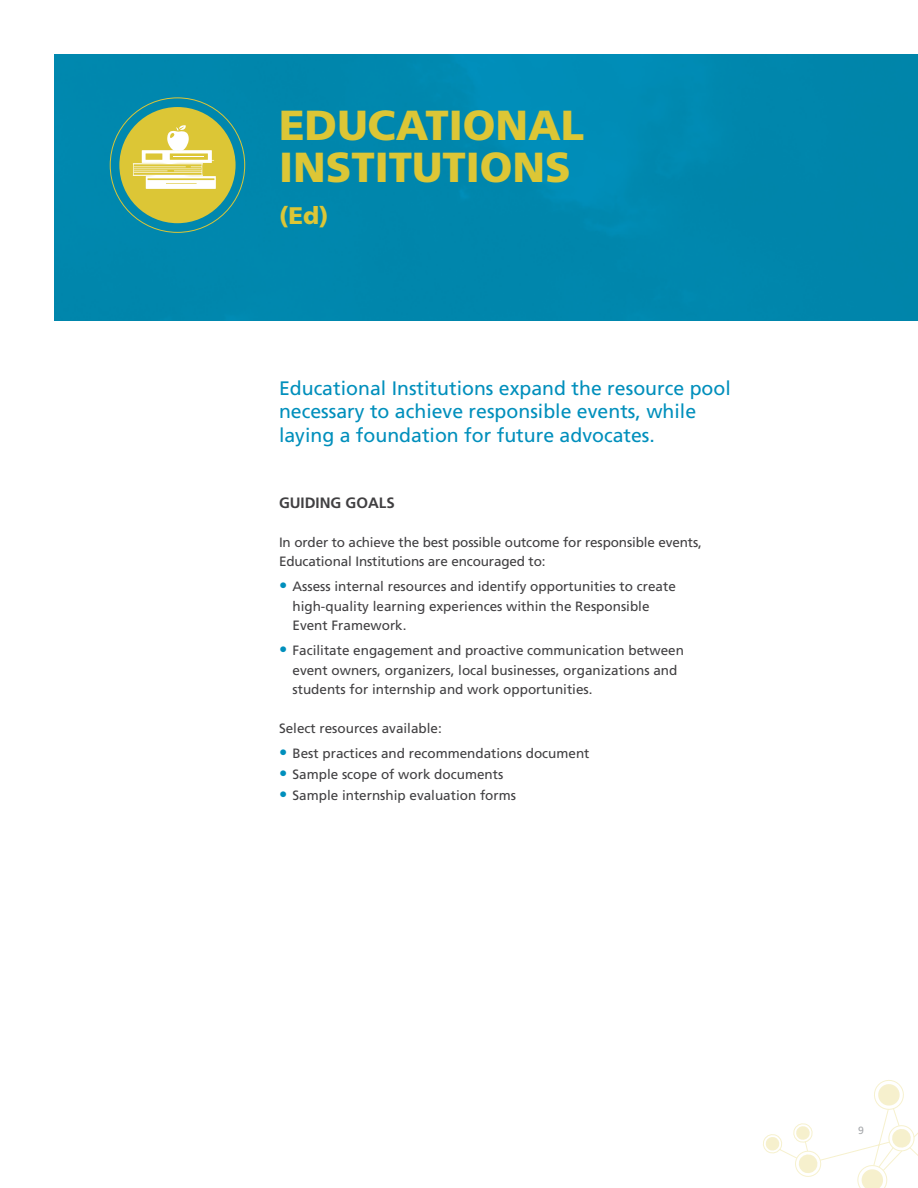
<style>
.page{position:relative;width:918px;height:1188px;background:#fff}
.page>*{position:absolute;margin:0;border:0;box-sizing:border-box;transform-origin:0 0}
.t1{font:900 42px/42px "Frutiger LT Std";color:#dcc636}
.t2{font:900 24px "Frutiger LT Std";color:#dcc636}
.t3{font:19.5px/23.4px "Frutiger LT Std";color:#008fbc}
.t4{font:700 15px "Frutiger LT Std";color:#414042}
.t5{font:13.5px/19.5px "Frutiger LT Std";color:#414042}
.t6{font:10.5px "Frutiger LT Std";color:#a7a9ac}
.s1{font-weight:700;font-size:16.5px;color:#008fbc}
</style>
<div class="page">
<svg style="left:763px;top:1080px;width:155px;height:108px"></svg>
<img style="left:54px;top:54px;width:864px;height:266px">
<div style="left:119px;top:107px;width:117px;height:116px;background:#dcc636;border-radius:50%"></div>
<svg style="left:133px;top:125px;width:83px;height:64px"></svg>
<hr style="left:173px;top:156px;width:31px;height:1px;background:#fff">
<h1 class="t1" style="left:279px;top:104px;width:307px">EDUCATIONAL<br>INSTITUTIONS</h1>
<h2 class="t2" style="left:279px;top:201px;width:51px">(Ed)</h2>
<h3 class="t3" style="left:279px;top:377px;width:453px">Educational Institutions expand the resource pool necessary to achieve responsible events, while laying a foundation for future advocates.</h3>
<p class="t4" style="left:279px;top:494px;width:117px">GUIDING GOALS</p>
<p class="t5" style="left:279px;top:532px;width:424px">In order to achieve the best possible outcome for responsible events,<br>Educational Institutions are encouraged to:</p>
<p class="t5" style="left:292px;top:577px;width:385px;text-indent:-14px"><span class="s1">•</span> Assess internal resources and identify opportunities to create high-quality learning experiences within the Responsible<br>Event Framework.</p>
<p class="t5" style="left:292px;top:641px;width:393px;text-indent:-14px"><span class="s1">•</span> Facilitate engagement and proactive communication between event owners, organizers, local businesses, organizations and students for internship and work opportunities.</p>
<p class="t5" style="left:279px;top:719px;width:164px">Select resources available:</p>
<p class="t5" style="left:279px;top:744px;width:312px"><span class="s1">•</span> Best practices and recommendations document</p>
<p class="t5" style="left:279px;top:765px;width:226px"><span class="s1">•</span> Sample scope of work documents</p>
<p class="t5" style="left:279px;top:785px;width:239px"><span class="s1">•</span> Sample internship evaluation forms</p>
<p class="t6" style="left:858px;top:1125px;width:7px">9</p>
</div>
